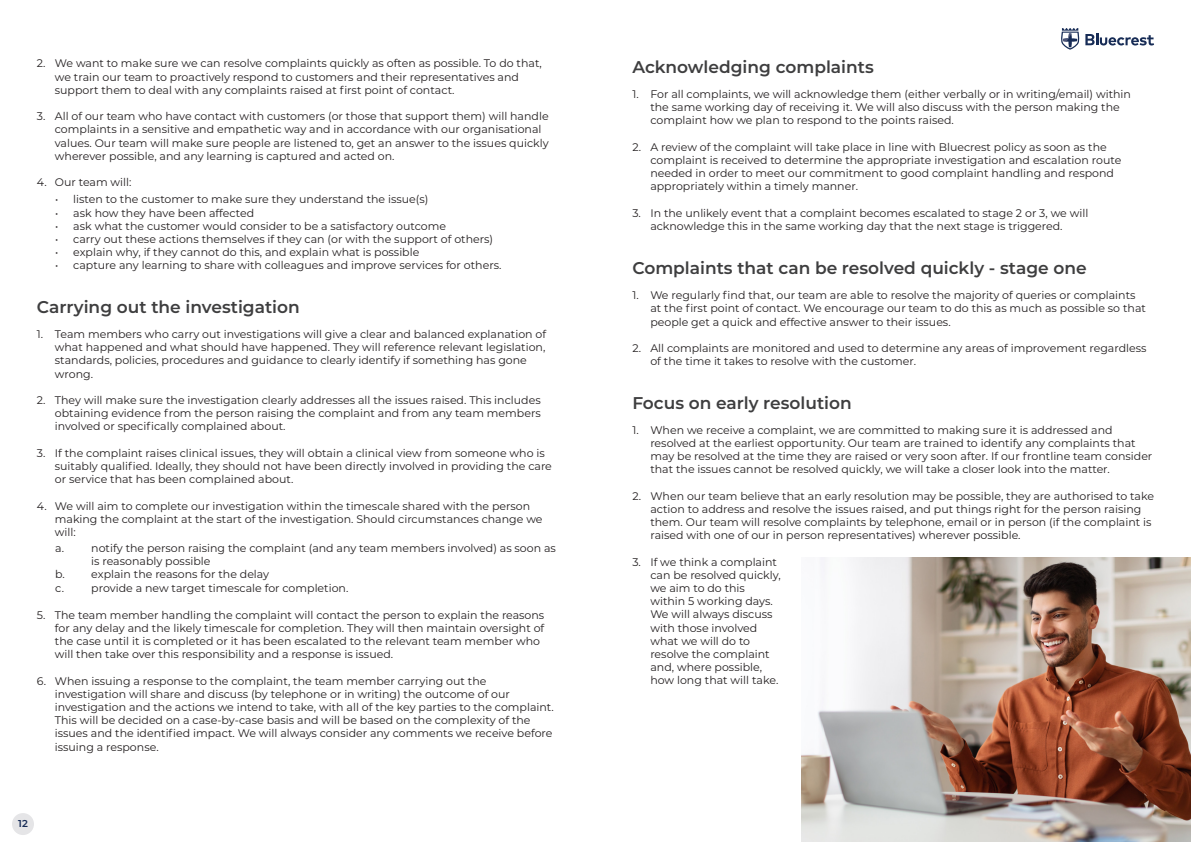
<style>
.page{position:relative;width:1191px;height:842px;background:#fff}
.page>*{position:absolute;margin:0;border:0;box-sizing:border-box;transform-origin:0 0}
.t1{font:600 17px "Montserrat";color:#3e3e3f}
.t2{font:11px/13.2px "Montserrat";color:#231f20}
.t3{font:600 10px "Montserrat";color:#172c56}
</style>
<div class="page">
<div style="left:12px;top:813px;width:22px;height:22px;background:#e5e5e7;border-radius:50%"></div>
<svg style="left:1061px;top:28px;width:93px;height:22px"></svg>
<img style="left:801px;top:557px;width:390px;height:285px">
<p class="t2" style="left:55px;top:56px;width:488px;text-indent:-18px">2. We want to make sure we can resolve complaints quickly as often as possible. To do that, we train our team to proactively respond to customers and their representatives and support them to deal with any complaints raised at first point of contact.</p>
<p class="t2" style="left:55px;top:109px;width:495px;text-indent:-18px">3. All of our team who have contact with customers (or those that support them) will handle complaints in a sensitive and empathetic way and in accordance with our organisational values. Our team will make sure people are listened to, get an answer to the issues quickly wherever possible, and any learning is captured and acted on.</p>
<p class="t2" style="left:37px;top:175px;width:96px">4. Our team will:</p>
<p class="t2" style="left:55px;top:193px;width:375px">• listen to the customer to make sure they understand the issue(s)</p>
<p class="t2" style="left:55px;top:206px;width:200px">• ask how they have been affected</p>
<p class="t2" style="left:55px;top:219px;width:392px">• ask what the customer would consider to be a satisfactory outcome</p>
<p class="t2" style="left:55px;top:232px;width:439px">• carry out these actions themselves if they can (or with the support of others)</p>
<p class="t2" style="left:55px;top:245px;width:365px">• explain why, if they cannot do this, and explain what is possible</p>
<p class="t2" style="left:55px;top:259px;width:447px">• capture any learning to share with colleagues and improve services for others.</p>
<p class="t1" style="left:37px;top:295px;width:264px">Carrying out the investigation</p>
<p class="t2" style="left:55px;top:327px;width:493px;text-indent:-18px">1. Team members who carry out investigations will give a clear and balanced explanation of what happened and what should have happened. They will reference relevant legislation, standards, policies, procedures and guidance to clearly identify if something has gone wrong.</p>
<p class="t2" style="left:55px;top:393px;width:487px;text-align:justify;text-indent:-18px">2. They will make sure the investigation clearly addresses all the issues raised. This includes obtaining evidence from the person raising the complaint and from any team members involved or specifically complained about.</p>
<p class="t2" style="left:55px;top:446px;width:498px;text-indent:-18px">3. If the complaint raises clinical issues, they will obtain a clinical view from someone who is suitably qualified. Ideally, they should not have been directly involved in providing the care or service that has been complained about.</p>
<p class="t2" style="left:55px;top:499px;width:489px;text-indent:-18px">4. We will aim to complete our investigation within the timescale shared with the person making the complaint at the start of the investigation. Should circumstances change we will:</p>
<p class="t2" style="left:55px;top:541px;width:10px">a.</p>
<p class="t2" style="left:91px;top:541px;width:466px">notify the person raising the complaint (and any team members involved) as soon as is reasonably possible</p>
<p class="t2" style="left:55px;top:567px;width:215px">b. explain the reasons for the delay</p>
<p class="t2" style="left:55px;top:581px;width:10px">c.</p>
<p class="t2" style="left:91px;top:581px;width:259px">provide a new target timescale for completion.</p>
<p class="t2" style="left:55px;top:608px;width:491px;text-indent:-18px">5. The team member handling the complaint will contact the person to explain the reasons for any delay and the likely timescale for completion. They will then maintain oversight of the case until it is completed or it has been escalated to the relevant team member who will then take over this responsibility and a response is issued.</p>
<p class="t2" style="left:55px;top:674px;width:500px;text-indent:-18px">6. When issuing a response to the complaint, the team member carrying out the investigation will share and discuss (by telephone or in writing) the outcome of our investigation and the actions we intend to take, with all of the key parties to the complaint.<br>This will be decided on a case-by-case basis and will be based on the complexity of the issues and the identified impact. We will always consider any comments we receive before issuing a response.</p>
<p class="t3" style="left:18px;top:817px;width:11px">12</p>
<p class="t1" style="left:632px;top:55px;width:243px">Acknowledging complaints</p>
<p class="t2" style="left:650px;top:87px;width:482px;text-indent:-18px">1. For all complaints, we will acknowledge them (either verbally or in writing/email) within the same working day of receiving it. We will also discuss with the person making the complaint how we plan to respond to the points raised.</p>
<p class="t2" style="left:650px;top:140px;width:472px;text-indent:-18px">2. A review of the complaint will take place in line with Bluecrest policy as soon as the complaint is received to determine the appropriate investigation and escalation route needed in order to meet our commitment to good complaint handling and respond appropriately within a timely manner.</p>
<p class="t2" style="left:650px;top:206px;width:439px;text-indent:-18px">3. In the unlikely event that a complaint becomes escalated to stage 2 or 3, we will acknowledge this in the same working day that the next stage is triggered.</p>
<p class="t1" style="left:632px;top:256px;width:456px">Complaints that can be resolved quickly - stage one</p>
<p class="t2" style="left:650px;top:288px;width:497px;text-indent:-18px">1. We regularly find that, our team are able to resolve the majority of queries or complaints at the first point of contact. We encourage our team to do this as much as possible so that people get a quick and effective answer to their issues.</p>
<p class="t2" style="left:650px;top:341px;width:497px;text-indent:-18px">2. All complaints are monitored and used to determine any areas of improvement regardless of the time it takes to resolve with the customer.</p>
<p class="t1" style="left:632px;top:391px;width:221px">Focus on early resolution</p>
<p class="t2" style="left:650px;top:423px;width:503px;text-indent:-18px">1. When we receive a complaint, we are committed to making sure it is addressed and resolved at the earliest opportunity. Our team are trained to identify any complaints that may be resolved at the time they are raised or very soon after. If our frontline team consider that the issues cannot be resolved quickly, we will take a closer look into the matter.</p>
<p class="t2" style="left:650px;top:489px;width:505px;text-indent:-18px">2. When our team believe that an early resolution may be possible, they are authorised to take action to address and resolve the issues raised, and put things right for the person raising them. Our team will resolve complaints by telephone, email or in person (if the complaint is raised with one of our in person representatives) wherever possible.</p>
<p class="t2" style="left:650px;top:555px;width:132px;text-indent:-18px">3. If we think a complaint can be resolved quickly, we aim to do this within 5 working days.<br>We will always discuss with those involved what we will do to resolve the complaint and, where possible, how long that will take.</p>
</div>
